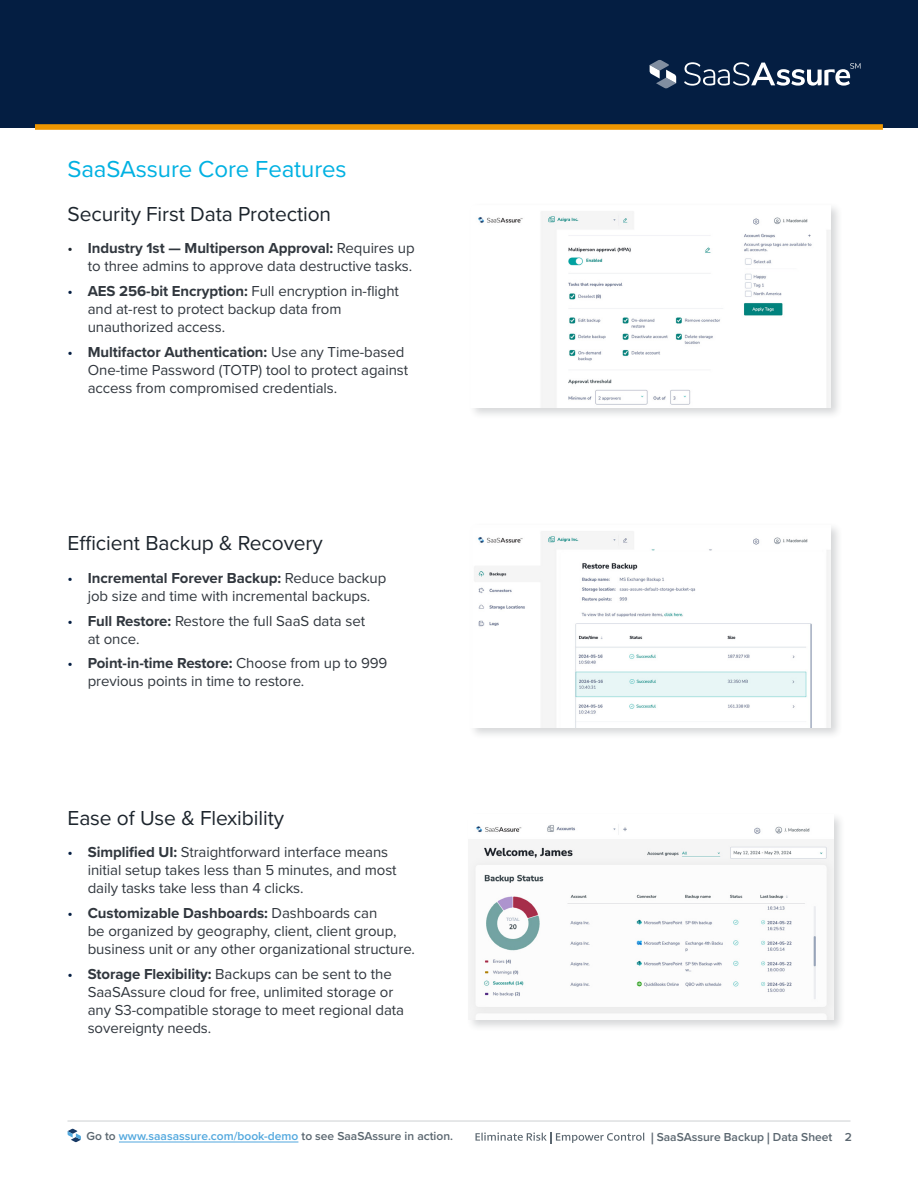
<style>
.page{position:relative;width:918px;height:1188px;background:#fff}
.page>*{position:absolute;margin:0;border:0;box-sizing:border-box;transform-origin:0 0}
.Section_Subheaders_Lt_Blue{font:24px "Proxima Nova";letter-spacing:-.005em;color:#00b1e2}
.Section_Subheaders_Dark_Gunmetal{font:21px "Proxima Nova";letter-spacing:-.005em;color:#1d252d}
.t1{font:15px/18px "Proxima Nova";letter-spacing:-.005em;color:#31373e}
.t2{font:600 12px "Proxima Nova";color:#5b6770}
.s1{color:#1d252d}
.s2{font-weight:700}
.s3{color:#041e42}
.s4{color:#52a8de}
.s5{font-family:"Proxima Nova Extrabld";font-weight:400;font-size:16.5px}
</style>
<div class="page">
<div style="left:0;top:0;width:918px;height:127px;background:#041e42"></div>
<div style="left:35px;top:124px;width:848px;height:6px;background:#ef9600"></div>
<svg style="left:650px;top:60px;width:26px;height:28px"></svg>
<svg style="left:684px;top:62px;width:177px;height:24px"></svg>
<svg style="left:476px;top:1132px;width:168px;height:11px"></svg>
<svg style="left:68px;top:1129px;width:13px;height:13px"></svg>
<hr style="left:119px;top:1142px;width:179px;height:1px;background:#52a8de">
<hr style="left:68px;top:1121px;width:782px;height:1px;background:#d0d3d4">
<div style="left:468px;top:202px;width:375px;height:218px;background:#31373e;opacity:.2"></div>
<img style="left:471px;top:205px;width:360px;height:203px">
<div style="left:468px;top:522px;width:375px;height:218px;background:#31373e;opacity:.2"></div>
<img style="left:471px;top:525px;width:360px;height:203px">
<div style="left:466px;top:812px;width:380px;height:220px;background:#31373e;opacity:.2"></div>
<img style="left:469px;top:815px;width:364px;height:205px">
<p class="Section_Subheaders_Lt_Blue" style="left:68px;top:151px;width:281px">SaaSAssure Core Features</p>
<p class="Section_Subheaders_Dark_Gunmetal" style="left:68px;top:198px;width:265px">Security First Data Protection</p>
<p class="t1" style="left:68px;top:239px;width:349px;text-align:right"><span class="s1">•</span> <span class="s2">Industry 1st — Multiperson Approval:</span> Requires up to three admins to approve data destructive tasks.</p>
<p class="t1" style="left:88px;top:281px;width:313px;text-indent:-20px"><span class="s3">•</span> <span class="s2">AES 256-bit Encryption:</span> Full encryption in-flight and at-rest to protect backup data from unauthorized access.</p>
<p class="t1" style="left:88px;top:342px;width:322px;text-indent:-20px"><span class="s3">•</span> <span class="s2">Multifactor Authentication:</span> Use any Time-based<br>One-time Password (TOTP) tool to protect against access from compromised credentials.</p>
<p class="Section_Subheaders_Dark_Gunmetal" style="left:68px;top:527px;width:257px">Efficient Backup &amp; Recovery</p>
<p class="t1" style="left:68px;top:568px;width:320px;text-align:center"><span class="s3">•</span> <span class="s2">Incremental Forever Backup:</span> Reduce backup job size and time with incremental backups.</p>
<p class="t1" style="left:88px;top:611px;width:279px;text-indent:-20px"><span class="s3">•</span> <span class="s2">Full Restore:</span> Restore the full SaaS data set at once.</p>
<p class="t1" style="left:88px;top:654px;width:301px;text-indent:-20px"><span class="s3">•</span> <span class="s2">Point-in-time Restore:</span> Choose from up to 999 previous points in time to restore.</p>
<p class="Section_Subheaders_Dark_Gunmetal" style="left:68px;top:802px;width:218px">Ease of Use &amp; Flexibility</p>
<p class="t1" style="left:88px;top:842px;width:310px;text-indent:-20px"><span class="s3">•</span> <span class="s2">Simplified UI:</span> Straightforward interface means initial setup takes less than 5 minutes, and most daily tasks take less than 4 clicks.</p>
<p class="t1" style="left:88px;top:903px;width:329px;text-indent:-20px"><span class="s3">•</span> <span class="s2">Customizable Dashboards:</span> Dashboards can<br>be organized by geography, client, client group, business unit or any other organizational structure.</p>
<p class="t1" style="left:88px;top:964px;width:318px;text-indent:-20px"><span class="s3">•</span> <span class="s2">Storage Flexibility:</span> Backups can be sent to the SaaSAssure cloud for free, unlimited storage or any S3-compatible storage to meet regional data sovereignty needs.</p>
<p class="t2" style="left:87px;top:1127px;width:368px">Go to <span class="s4">www.saasassure.com/book-demo</span> to see SaaSAssure in action.</p>
<p class="t2" style="left:651px;top:1128px;width:202px"><span class="s5">|</span> SaaSAssure Backup <span class="s5">|</span> Data Sheet 2</p>
</div>
